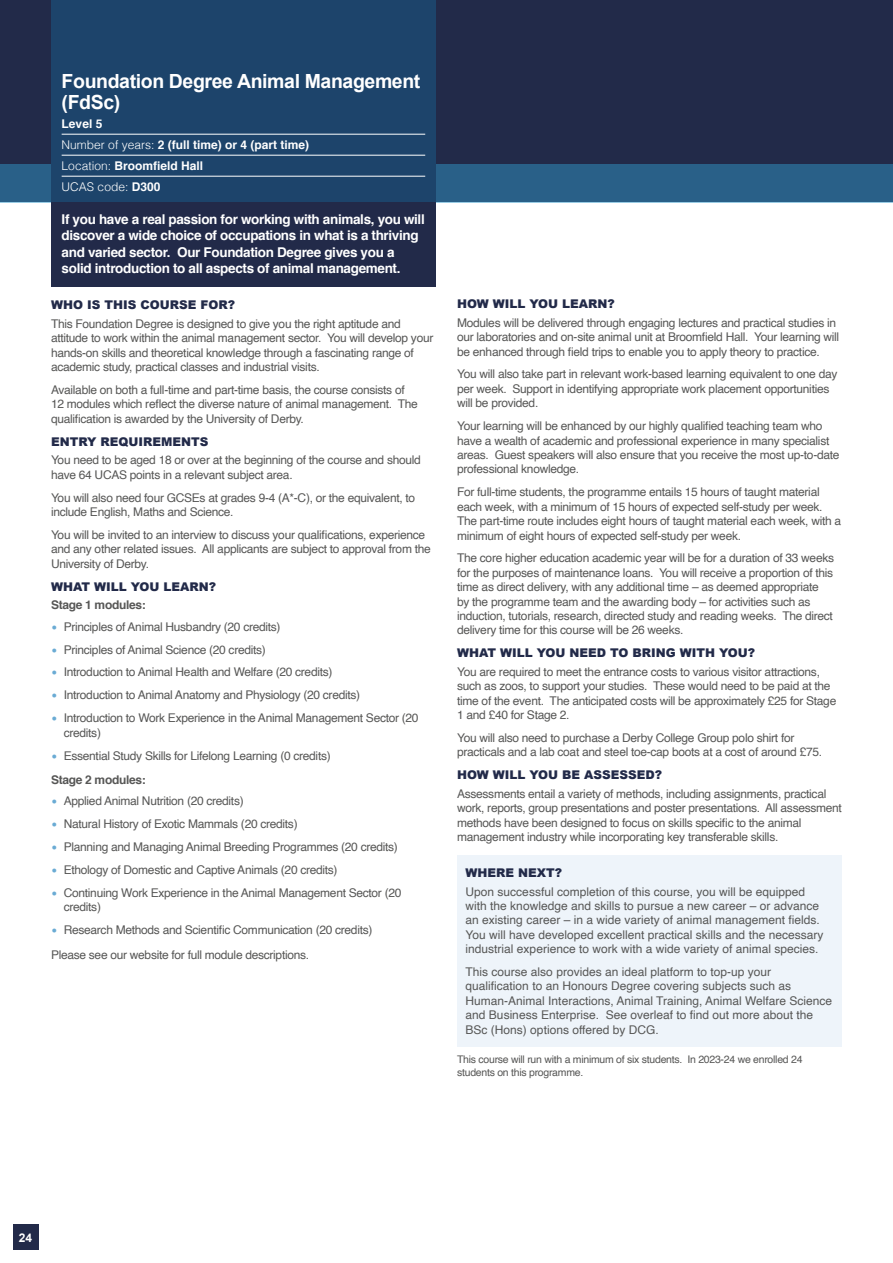
<style>
.page{position:relative;width:893px;height:1263px;background:#fff}
.page>*{position:absolute;margin:0;border:0;box-sizing:border-box;transform-origin:0 0}
.t1{font:700 19.5px/21px "Arial";letter-spacing:-.02em;color:#fff}
.t2{font:700 13.5px/16.5px "Helvetica";letter-spacing:-.025em;color:#fff}
.t3{font:12px/14.4px "Helvetica";letter-spacing:-.025em;color:#575756}
.t4{font:12px/14.4px "Helvetica";color:#575756}
.t5{font:700 12px/21px "Helvetica";color:#fff}
.t6{font:900 12px/18.6px "Arial";color:#222a49}
.t7{font:700 12px "Arial";color:#fff}
.t8{font:10.5px/12.6px "Helvetica";letter-spacing:-.025em;color:#575756}
.s1{font-weight:300}
.s2{font-family:"Arial";font-weight:900;color:#222a49}
.s3{font-family:"Helvetica";font-weight:700;color:#575756}
.s4{font-size:18px;color:#6aabd4}
.s5{font-weight:700}
</style>
<div class="page">
<div style="left:0;top:0;width:893px;height:202px;background:#222a49"></div>
<div style="left:0;top:164px;width:893px;height:38px;background:#296088"></div>
<div style="left:51px;top:0;width:385px;height:202px;background:#1d446b"></div>
<hr style="left:62px;top:134px;width:363px;height:1px;background:#fff">
<hr style="left:62px;top:155px;width:363px;height:1px;background:#fff">
<hr style="left:62px;top:176px;width:363px;height:1px;background:#fff">
<div style="left:51px;top:202px;width:385px;height:84px;background:#222a49"></div>
<div style="left:457px;top:856px;width:385px;height:110px;background:#eef4fa"></div>
<div style="left:457px;top:936px;width:385px;height:110px;background:#eef4fa"></div>
<div style="left:13px;top:1225px;width:25px;height:25px;background:#222a49"></div>
<p class="t1" style="left:62px;top:71px;width:360px">Foundation Degree Animal Management (FdSc)</p>
<p class="t5" style="left:62px;top:113px;width:249px">Level 5<br><span class="s1">Number of years:</span> 2 (full time) or 4 (part time)<br><span class="s1">Location:</span> Broomfield Hall<br><span class="s1">UCAS code:</span> D300</p>
<p class="t2" style="left:62px;top:211px;width:365px">If you have a real passion for working with animals, you will discover a wide choice of occupations in what is a thriving and varied sector. Our Foundation Degree gives you a solid introduction to all aspects of animal management.</p>
<p class="t3" style="left:51px;top:296px;width:351px;line-height:18.6px"><span class="s2">WHO IS THIS COURSE FOR?<br></span>This Foundation Degree is designed to give you the right aptitude and</p>
<p class="t3" style="left:51px;top:331px;width:384px">attitude to work within the animal management sector. You will develop your hands-on skills and theoretical knowledge through a fascinating range of academic study, practical classes and industrial visits.</p>
<p class="t3" style="left:51px;top:383px;width:368px">Available on both a full-time and part-time basis, the course consists of<br>12 modules which reflect the diverse nature of animal management. The qualification is awarded by the University of Derby.</p>
<p class="t3" style="left:51px;top:432px;width:371px;line-height:18.6px"><span class="s2">ENTRY REQUIREMENTS<br></span>You need to be aged 18 or over at the beginning of the course and should</p>
<p class="t3" style="left:51px;top:463px;width:366px;line-height:23px">have 64 UCAS points in a relevant subject area.<br>You will also need four GCSEs at grades 9-4 (A*-C), or the equivalent, to</p>
<p class="t3" style="left:51px;top:501px;width:376px;line-height:23px">include English, Maths and Science.<br>You will be invited to an interview to discuss your qualifications, experience</p>
<p class="t3" style="left:51px;top:542px;width:381px">and any other related issues. All applicants are subject to approval from the<br>University of Derby.</p>
<p class="t6" style="left:51px;top:577px;width:167px">WHAT WILL YOU LEARN?<br><span class="s3">Stage 1 modules:</span></p>
<p class="t3" style="left:51px;top:620px;width:231px"><span class="s4">•</span> Principles of Animal Husbandry (20 credits)</p>
<p class="t3" style="left:51px;top:642px;width:216px"><span class="s4">•</span> Principles of Animal Science (20 credits)</p>
<p class="t3" style="left:51px;top:665px;width:283px"><span class="s4">•</span> Introduction to Animal Health and Welfare (20 credits)</p>
<p class="t3" style="left:51px;top:688px;width:311px"><span class="s4">•</span> Introduction to Animal Anatomy and Physiology (20 credits)</p>
<p class="t3" style="left:64px;top:711px;width:356px;text-indent:-13px"><span class="s4">•</span> Introduction to Work Experience in the Animal Management Sector (20 credits)</p>
<p class="t3" style="left:51px;top:743px;width:281px;line-height:24.5px"><span class="s4">•</span> Essential Study Skills for Lifelong Learning (0 credits)<br><span class="s5">Stage 2 modules:</span></p>
<p class="t3" style="left:51px;top:794px;width:194px"><span class="s4">•</span> Applied Animal Nutrition (20 credits)</p>
<p class="t3" style="left:51px;top:817px;width:248px"><span class="s4">•</span> Natural History of Exotic Mammals (20 credits)</p>
<p class="t3" style="left:51px;top:840px;width:348px"><span class="s4">•</span> Planning and Managing Animal Breeding Programmes (20 credits)</p>
<p class="t3" style="left:51px;top:863px;width:288px"><span class="s4">•</span> Ethology of Domestic and Captive Animals (20 credits)</p>
<p class="t3" style="left:64px;top:886px;width:339px;text-indent:-13px"><span class="s4">•</span> Continuing Work Experience in the Animal Management Sector (20 credits)</p>
<p class="t3" style="left:51px;top:918px;width:323px;line-height:24.5px"><span class="s4">•</span> Research Methods and Scientific Communication (20 credits)<br>Please see our website for full module descriptions.</p>
<p class="t3" style="left:457px;top:295px;width:381px;line-height:18.6px"><span class="s2">HOW WILL YOU LEARN?<br></span>Modules will be delivered through engaging lectures and practical studies in</p>
<p class="t3" style="left:457px;top:330px;width:384px">our laboratories and on-site animal unit at Broomfield Hall. Your learning will be enhanced through field trips to enable you to apply theory to practice.</p>
<p class="t3" style="left:457px;top:367px;width:382px">You will also take part in relevant work-based learning equivalent to one day per week. Support in identifying appropriate work placement opportunities will be provided.</p>
<p class="t3" style="left:457px;top:419px;width:384px">Your learning will be enhanced by our highly qualified teaching team who have a wealth of academic and professional experience in many specialist areas. Guest speakers will also ensure that you receive the most up-to-date professional knowledge.</p>
<p class="t3" style="left:457px;top:485px;width:386px">For full-time students, the programme entails 15 hours of taught material each week, with a minimum of 15 hours of expected self-study per week.<br>The part-time route includes eight hours of taught material each week, with a minimum of eight hours of expected self-study per week.</p>
<p class="t3" style="left:457px;top:551px;width:378px">The core higher education academic year will be for a duration of 33 weeks for the purposes of maintenance loans. You will receive a proportion of this time as direct delivery, with any additional time – as deemed appropriate by the programme team and the awarding body – for activities such as induction, tutorials, research, directed study and reading weeks. The direct delivery time for this course will be 26 weeks.</p>
<p class="t3" style="left:457px;top:644px;width:364px;line-height:18.6px"><span class="s2">WHAT WILL YOU NEED TO BRING WITH YOU?<br></span>You are required to meet the entrance costs to various visitor attractions,</p>
<p class="t3" style="left:457px;top:679px;width:381px">such as zoos, to support your studies. These would need to be paid at the time of the event. The anticipated costs will be approximately £25 for Stage<br>1 and £40 for Stage 2.</p>
<p class="t3" style="left:457px;top:731px;width:366px">You will also need to purchase a Derby College Group polo shirt for practicals and a lab coat and steel toe-cap boots at a cost of around £75.</p>
<p class="t3" style="left:457px;top:766px;width:371px;line-height:18.6px"><span class="s2">HOW WILL YOU BE ASSESSED?<br></span>Assessments entail a variety of methods, including assignments, practical</p>
<p class="t3" style="left:457px;top:801px;width:386px">work, reports, group presentations and poster presentations. All assessment methods have been designed to focus on skills specific to the animal management industry while incorporating key transferable skills.</p>
<p class="t4" style="left:466px;top:864px;width:341px;line-height:18.6px"><span class="s2">WHERE NEXT?<br></span>Upon successful completion of this course, you will be equipped</p>
<p class="t4" style="left:466px;top:899px;width:359px">with the knowledge and skills to pursue a new career – or advance an existing career – in a wide variety of animal management fields.<br>You will have developed excellent practical skills and the necessary industrial experience to work with a wide variety of animal species.</p>
<p class="t4" style="left:466px;top:965px;width:368px">This course also provides an ideal platform to top-up your qualification to an Honours Degree covering subjects such as Human-Animal Interactions, Animal Training, Animal Welfare Science and Business Enterprise. See overleaf to find out more about the BSc (Hons) options offered by DCG.</p>
<p class="t8" style="left:457px;top:1054px;width:347px">This course will run with a minimum of six students. In 2023-24 we enrolled 24 students on this programme.</p>
<p class="t7" style="left:19px;top:1229px;width:15px">24</p>
</div>
